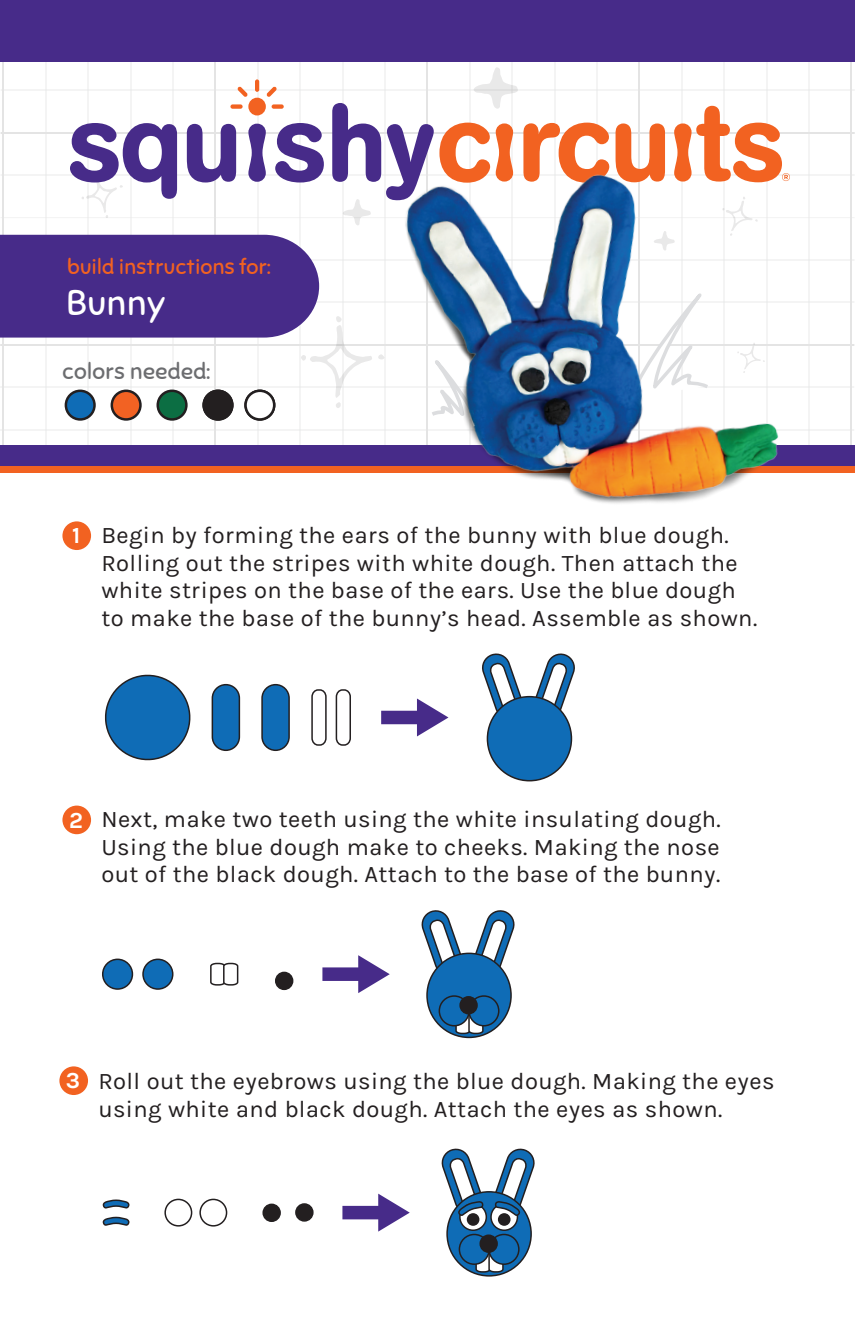
<style>
.page{position:relative;width:855px;height:1328px;background:#fff}
.page>*{position:absolute;margin:0;border:0;box-sizing:border-box;transform-origin:0 0}
.t1{font:35px "Sniglet";letter-spacing:.015em;color:#fff}
.t2{font:23.75px/27.5px "Karla";letter-spacing:.015em;color:#231f20}
.t3{font:700 23px "Karla";color:#fff}
.t4{font:22.5px "Sniglet";letter-spacing:.015em;color:#6c6d70}
.t5{font:21.25px "Sniglet";letter-spacing:.015em;color:#f26221}
.s1{font-weight:700;font-size:23px;color:#fff}
</style>
<div class="page">
<hr style="left:3px;top:0;width:1px;height:456px;background:#d2d3d3">
<hr style="left:45px;top:0;width:1px;height:456px;background:#d2d3d3">
<hr style="left:88px;top:0;width:1px;height:456px;background:#d2d3d3">
<hr style="left:130px;top:0;width:1px;height:456px;background:#d2d3d3">
<hr style="left:172px;top:0;width:1px;height:456px;background:#d2d3d3">
<hr style="left:215px;top:0;width:1px;height:456px;background:#d2d3d3">
<hr style="left:0;top:90px;width:855px;height:1px;background:#d2d3d3">
<hr style="left:0;top:132px;width:855px;height:1px;background:#d2d3d3">
<hr style="left:0;top:175px;width:855px;height:1px;background:#d2d3d3">
<hr style="left:0;top:217px;width:855px;height:1px;background:#d2d3d3">
<hr style="left:0;top:429px;width:855px;height:1px;background:#d2d3d3">
<div style="left:0;top:445px;width:855px;height:21px;background:#472b89"></div>
<div style="left:0;top:466px;width:855px;height:7px;background:#f26221"></div>
<div style="left:62px;top:521px;width:29px;height:29px;background:#f26221;border-radius:50%"></div>
<svg style="left:322px;top:955px;width:68px;height:38px"></svg>
<svg style="left:381px;top:698px;width:67px;height:38px"></svg>
<div style="left:212px;top:684px;width:27px;height:66px;background:#0f6cb6;border-radius:14px"></div>
<div style="left:212px;top:684px;width:28px;height:67px;border:2px solid #231f20;border-radius:14px"></div>
<div style="left:262px;top:684px;width:27px;height:66px;background:#0f6cb6;border-radius:14px"></div>
<div style="left:261px;top:684px;width:29px;height:67px;border:2px solid #231f20;border-radius:14px"></div>
<div style="left:0;top:0;width:855px;height:61px;background:#472b89"></div>
<div style="left:62px;top:805px;width:29px;height:29px;background:#f26221;border-radius:50%"></div>
<div style="left:311px;top:689px;width:16px;height:56px;border:2px solid #231f20;border-radius:6px"></div>
<div style="left:336px;top:689px;width:15px;height:56px;border:2px solid #231f20;border-radius:6px"></div>
<svg style="left:112px;top:391px;width:28px;height:28px"></svg>
<div style="left:111px;top:389px;width:31px;height:32px;border:2px solid #231f20;border-radius:50%"></div>
<div style="left:158px;top:391px;width:28px;height:28px;background:#0c6e43;border-radius:50%"></div>
<div style="left:157px;top:389px;width:31px;height:32px;border:2px solid #231f20;border-radius:50%"></div>
<div style="left:204px;top:391px;width:28px;height:28px;background:#231f20;border-radius:50%"></div>
<div style="left:202px;top:389px;width:32px;height:32px;border:2px solid #231f20;border-radius:50%"></div>
<svg style="left:66px;top:391px;width:29px;height:28px"></svg>
<div style="left:65px;top:389px;width:31px;height:32px;border:2px solid #231f20;border-radius:50%"></div>
<svg style="left:535px;top:653px;width:40px;height:66px"></svg>
<svg style="left:482px;top:653px;width:41px;height:66px"></svg>
<div style="left:487px;top:696px;width:84px;height:84px;background:#0f6cb6;border-radius:50%"></div>
<div style="left:487px;top:696px;width:85px;height:85px;border:2px solid #231f20;border-radius:50%"></div>
<svg style="left:105px;top:674px;width:86px;height:87px"></svg>
<svg style="left:475px;top:910px;width:40px;height:66px"></svg>
<svg style="left:421px;top:910px;width:40px;height:66px"></svg>
<div style="left:427px;top:953px;width:84px;height:84px;background:#0f6cb6;border-radius:50%"></div>
<div style="left:426px;top:952px;width:86px;height:86px;border:2px solid #231f20;border-radius:50%"></div>
<svg style="left:455px;top:1017px;width:29px;height:18px"></svg>
<div style="left:439px;top:996px;width:30px;height:29px;background:#0f6cb6;border-radius:50%"></div>
<div style="left:439px;top:995px;width:31px;height:31px;border:2px solid #231f20;border-radius:50%"></div>
<div style="left:469px;top:996px;width:30px;height:29px;background:#0f6cb6;border-radius:50%"></div>
<div style="left:468px;top:995px;width:32px;height:31px;border:2px solid #231f20;border-radius:50%"></div>
<div style="left:460px;top:996px;width:17px;height:17px;background:#231f20;border-radius:50%"></div>
<div style="left:459px;top:996px;width:19px;height:18px;border:2px solid #231f20;border-radius:50%"></div>
<svg style="left:210px;top:962px;width:29px;height:24px"></svg>
<div style="left:103px;top:959px;width:29px;height:30px;background:#0f6cb6;border-radius:50%"></div>
<div style="left:102px;top:958px;width:31px;height:31px;border:2px solid #231f20;border-radius:50%"></div>
<div style="left:143px;top:959px;width:30px;height:30px;background:#0f6cb6;border-radius:50%"></div>
<div style="left:142px;top:958px;width:32px;height:31px;border:2px solid #231f20;border-radius:50%"></div>
<div style="left:276px;top:972px;width:17px;height:17px;background:#231f20;border-radius:50%"></div>
<div style="left:275px;top:971px;width:18px;height:19px;border:2px solid #231f20;border-radius:50%"></div>
<div style="left:59px;top:1066px;width:29px;height:29px;background:#f26221;border-radius:50%"></div>
<svg style="left:342px;top:1193px;width:68px;height:38px"></svg>
<div style="left:164px;top:1198px;width:28px;height:28px;border:2px solid #231f20;border-radius:50%"></div>
<div style="left:199px;top:1198px;width:28px;height:28px;border:2px solid #231f20;border-radius:50%"></div>
<div style="left:296px;top:1204px;width:17px;height:16px;background:#231f20;border-radius:50%"></div>
<div style="left:295px;top:1203px;width:19px;height:18px;border:2px solid #231f20;border-radius:50%"></div>
<div style="left:263px;top:1204px;width:17px;height:17px;background:#231f20;border-radius:50%"></div>
<div style="left:262px;top:1203px;width:19px;height:19px;border:2px solid #231f20;border-radius:50%"></div>
<div style="left:447px;top:1191px;width:84px;height:84px;background:#0f6cb6;border-radius:50%"></div>
<div style="left:446px;top:1191px;width:86px;height:85px;border:2px solid #231f20;border-radius:50%"></div>
<svg style="left:475px;top:1255px;width:29px;height:18px"></svg>
<div style="left:459px;top:1234px;width:30px;height:30px;background:#0f6cb6;border-radius:50%"></div>
<div style="left:459px;top:1233px;width:31px;height:31px;border:2px solid #231f20;border-radius:50%"></div>
<div style="left:489px;top:1234px;width:30px;height:30px;background:#0f6cb6;border-radius:50%"></div>
<div style="left:488px;top:1233px;width:32px;height:31px;border:2px solid #231f20;border-radius:50%"></div>
<div style="left:480px;top:1235px;width:17px;height:17px;background:#231f20;border-radius:50%"></div>
<div style="left:479px;top:1234px;width:19px;height:18px;border:2px solid #231f20;border-radius:50%"></div>
<svg style="left:491px;top:1203px;width:26px;height:27px"></svg>
<div style="left:490px;top:1203px;width:28px;height:28px;border:2px solid #231f20;border-radius:50%"></div>
<svg style="left:460px;top:1203px;width:26px;height:27px"></svg>
<div style="left:459px;top:1203px;width:28px;height:28px;border:2px solid #231f20;border-radius:50%"></div>
<div style="left:468px;top:1213px;width:11px;height:12px;background:#231f20;border-radius:50%"></div>
<div style="left:467px;top:1213px;width:12px;height:12px;border:2px solid #231f20;border-radius:50%"></div>
<div style="left:499px;top:1213px;width:11px;height:12px;background:#231f20;border-radius:50%"></div>
<div style="left:498px;top:1213px;width:13px;height:12px;border:2px solid #231f20;border-radius:50%"></div>
<svg style="left:441px;top:1148px;width:43px;height:72px"></svg>
<svg style="left:493px;top:1148px;width:42px;height:72px"></svg>
<svg style="left:102px;top:1199px;width:28px;height:10px"></svg>
<svg style="left:102px;top:1216px;width:28px;height:10px"></svg>
<svg style="left:70px;top:123px;width:107px;height:95px"></svg>
<svg style="left:187px;top:124px;width:33px;height:58px"></svg>
<svg style="left:0;top:235px;width:220px;height:173px"></svg>
<img style="left:220px;top:86px;width:23px;height:345px">
<img style="left:243px;top:61px;width:612px;height:443px">
<p class="t5" style="left:67px;top:253px;width:205px">build instructions for:</p>
<h1 class="t1" style="left:66px;top:281px;width:100px">Bunny</h1>
<p class="t4" style="left:63px;top:358px;width:149px">colors needed:</p>
<p class="t3" style="left:72px;top:522px;width:10px">1</p>
<p class="t2" style="left:101px;top:522px;width:657px">Begin by forming the ears of the bunny with blue dough.<br>Rolling out the stripes with white dough. Then attach the white stripes on the base of the ears. Use the blue dough to make the base of the bunny’s head. Assemble as shown.</p>
<p class="t2" style="left:101px;top:806px;width:621px;text-align:justify;text-indent:-32px"><span class="s1">2</span> Next, make two teeth using the white insulating dough.<br>Using the blue dough make to cheeks. Making the nose out of the black dough. Attach to the base of the bunny.</p>
<p class="t2" style="left:98px;top:1068px;width:678px;text-indent:-32px"><span class="s1">3</span> Roll out the eyebrows using the blue dough. Making the eyes using white and black dough. Attach the eyes as shown.</p>
</div>
